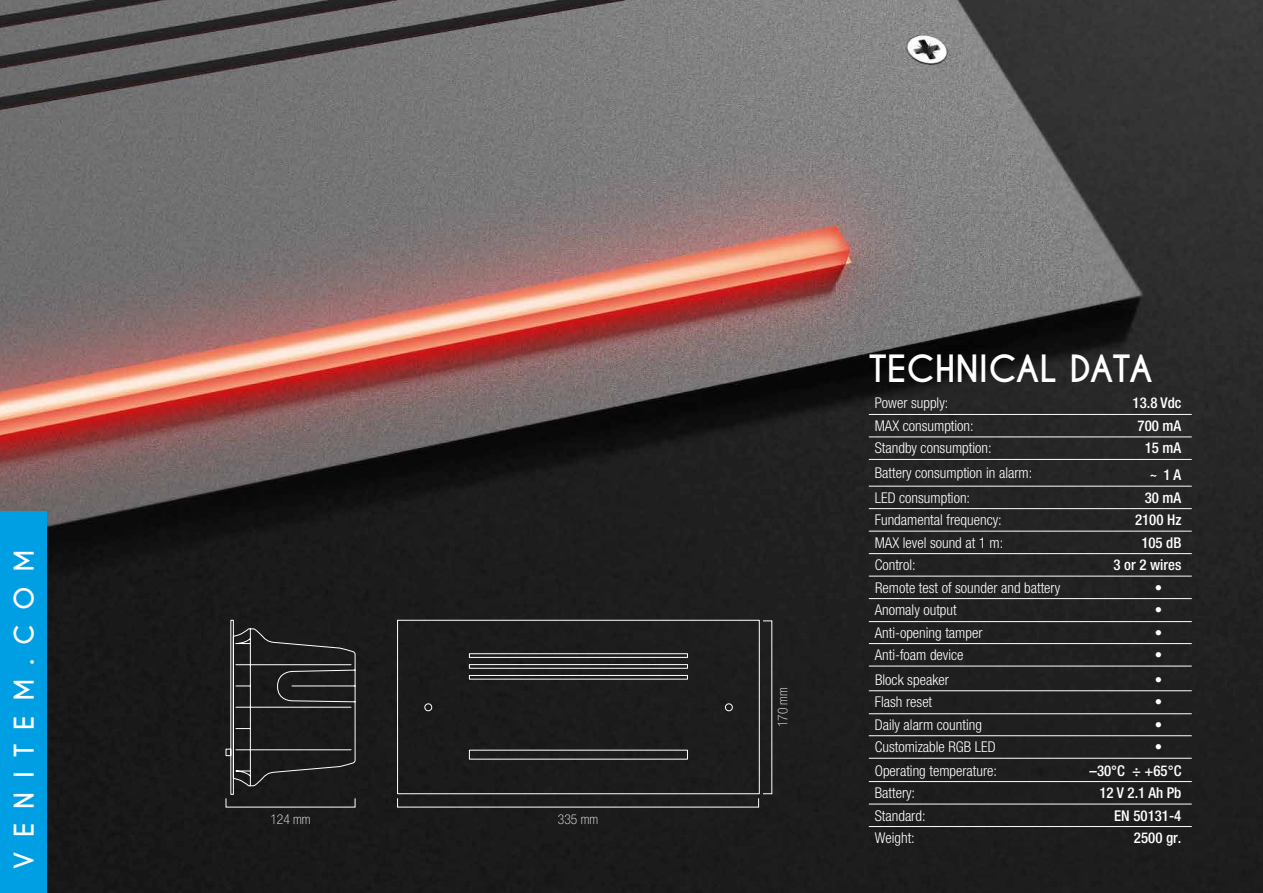
<style>
.page{position:relative;width:1263px;height:893px;background:#fff}
.page>*{position:absolute;margin:0;border:0;box-sizing:border-box;transform-origin:0 0}
.t1{font:700 35.25px "Caviar Dreams";color:#fff}
.t2{font:700 25.65px "Caviar Dreams";letter-spacing:.55em;color:#fff}
.t3{font:300 condensed 14.85px/22.5px "Helvetica Neue LT Pro";color:#fff}
.t4{font:500 condensed 14.85px/22.5px "Helvetica Neue LT Pro";color:#fff;text-align:right}
.t5{font:condensed 14.85px/22.5px "Helvetica Neue LT Std";color:#fff;text-align:justify}
.t6{font:100 condensed 13.5px "Helvetica Neue LT Pro";color:#fff}
.s1{font-family:"Barlow Condensed";font-stretch:normal}
</style>
<div class="page">
<img style="left:0;top:0;width:1263px;height:893px">
<div style="left:0;top:511px;width:46px;height:382px;background:#009fe3"></div>
<hr style="left:869px;top:414px;width:323px;height:1px;background:#fff">
<hr style="left:869px;top:437px;width:323px;height:1px;background:#fff">
<hr style="left:869px;top:459px;width:323px;height:1px;background:#fff">
<hr style="left:869px;top:486px;width:323px;height:1px;background:#fff">
<hr style="left:869px;top:508px;width:323px;height:1px;background:#fff">
<hr style="left:869px;top:531px;width:323px;height:1px;background:#fff">
<hr style="left:869px;top:553px;width:323px;height:1px;background:#fff">
<hr style="left:869px;top:576px;width:323px;height:1px;background:#fff">
<hr style="left:869px;top:598px;width:323px;height:1px;background:#fff">
<hr style="left:869px;top:621px;width:323px;height:1px;background:#fff">
<hr style="left:869px;top:643px;width:323px;height:1px;background:#fff">
<hr style="left:869px;top:666px;width:323px;height:1px;background:#fff">
<hr style="left:869px;top:781px;width:323px;height:1px;background:#fff">
<hr style="left:869px;top:804px;width:323px;height:1px;background:#fff">
<hr style="left:869px;top:826px;width:323px;height:1px;background:#fff">
<hr style="left:869px;top:690px;width:323px;height:1px;background:#fff">
<hr style="left:869px;top:713px;width:323px;height:1px;background:#fff">
<hr style="left:869px;top:735px;width:323px;height:1px;background:#fff">
<hr style="left:869px;top:758px;width:323px;height:1px;background:#fff">
<svg style="left:225px;top:619px;width:131px;height:176px;background:#292929"></svg>
<div style="left:424px;top:703px;width:8px;height:8px;border:1px solid #fff;border-radius:50%"></div>
<div style="left:725px;top:703px;width:8px;height:8px;border:1px solid #fff;border-radius:50%"></div>
<div style="left:469px;top:675px;width:219px;height:4px;border:1px solid #fff"></div>
<div style="left:469px;top:664px;width:219px;height:5px;border:1px solid #fff"></div>
<div style="left:469px;top:653px;width:219px;height:5px;border:1px solid #fff"></div>
<div style="left:397px;top:620px;width:363px;height:174px;border:1px solid #fff"></div>
<h2 class="t2" style="left:9px;top:868px;width:320px;rotate:-90deg">VENITEM.COM</h2>
<p class="t6" style="left:270px;top:811px;width:42px">124 mm</p>
<p class="t6" style="left:558px;top:811px;width:42px">335 mm</p>
<p class="t6" style="left:775px;top:727px;width:42px;rotate:-90deg">170 mm</p>
<h1 class="t1" style="left:869px;top:347px;width:286px">TECHNICAL DATA</h1>
<p class="t3" style="left:875px;top:392px;width:118px">Power supply:<br>MAX consumption:<br>Standby consumption:</p>
<p class="t3" style="left:875px;top:460px;width:159px;line-height:24.6px">Battery consumption in alarm:<br>LED consumption:</p>
<p class="t3" style="left:875px;top:509px;width:187px">Fundamental frequency:<br>MAX level sound at 1 m:<br>Control:<br>Remote test of sounder and battery<br>Anomaly output<br>Anti-opening tamper<br>Anti-foam device</p>
<p class="t4" style="left:1132px;top:392px;width:50px">13.8 Vdc</p>
<p class="t4" style="left:1145px;top:437px;width:38px">15 mA</p>
<p class="t4" style="left:1137px;top:414px;width:45px">700 mA</p>
<p class="t4" style="left:1145px;top:463px;width:38px;text-align:center"><span class="s1">~</span>1A<br>30 mA</p>
<p class="t4" style="left:1113px;top:531px;width:69px">105 dB<br>3 or 2 wires</p>
<p class="t4" style="left:1135px;top:508px;width:48px">2100 Hz</p>
<p class="t5" style="left:1155px;top:576px;width:9px">• • • •</p>
<p class="t3" style="left:875px;top:668px;width:122px">Block speaker<br>Flash reset<br>Daily alarm counting<br>Customizable RGB LED</p>
<p class="t5" style="left:1155px;top:668px;width:9px">• • • •</p>
<p class="t3" style="left:875px;top:759px;width:124px">Operating temperature:<br>Battery:<br>Standard:<br>Weight:</p>
<p class="t4" style="left:1089px;top:759px;width:93px">–30°C ÷ +65°C<br>12 V 2.1 Ah Pb<br>EN 50131-4</p>
<p class="t4" style="left:1134px;top:827px;width:49px">2500 gr.</p>
</div>
